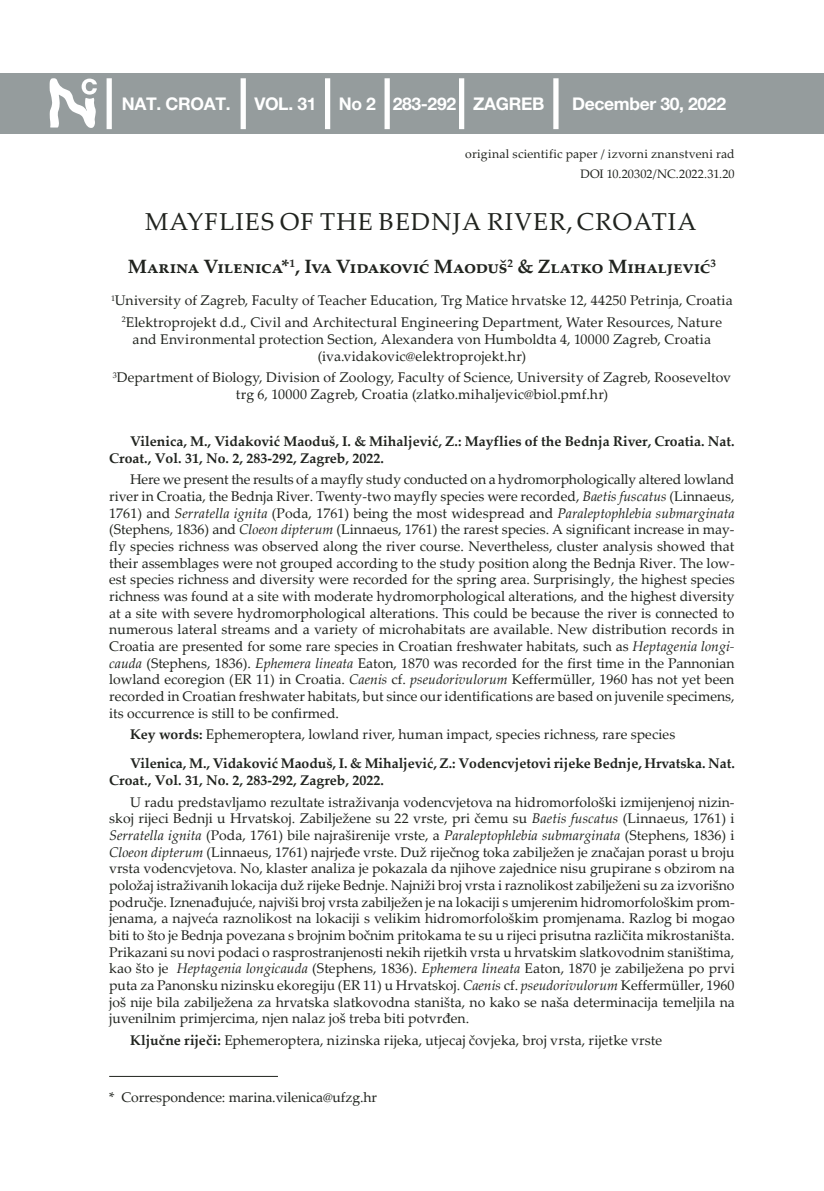
<style>
.page{position:relative;width:824px;height:1191px;background:#fff}
.page>*{position:absolute;margin:0;border:0;box-sizing:border-box;transform-origin:0 0}
.t1{font:24.5px "Palatino Linotype";letter-spacing:.05em;color:#20231e}
.t2{font:700 19.25px "Palatino Linotype";color:#20231e}
.t3{font:700 17.5px "Helvetica Neue LT Pro";letter-spacing:-.02em;color:#fff}
.t4{font:14px/16.6px "Palatino Linotype";letter-spacing:.005em;color:#20231e;text-align:center}
.t5{font:700 14px/16.6px "Palatino Linotype";color:#20231e}
.t6{font:12.25px/19.8px "Palatino Linotype";letter-spacing:.015em;color:#20231e;text-align:right}
.s1{font-style:italic}
.s2{font-weight:400}
.s3{font-weight:700}
</style>
<div class="page">
<div style="left:0;top:73px;width:823px;height:61px;background:#959c9d"></div>
<div style="left:107px;top:78px;width:5px;height:51px;background:#fff"></div>
<div style="left:240px;top:78px;width:6px;height:51px;background:#fff"></div>
<div style="left:325px;top:78px;width:5px;height:51px;background:#fff"></div>
<div style="left:384px;top:78px;width:6px;height:51px;background:#fff"></div>
<div style="left:459px;top:78px;width:5px;height:51px;background:#fff"></div>
<div style="left:553px;top:78px;width:5px;height:51px;background:#fff"></div>
<svg style="left:50px;top:78px;width:47px;height:50px"></svg>
<hr style="left:109px;top:1076px;width:169px;height:1px;background:#20231e">
<p class="t3" style="left:122px;top:93px;width:110px">NAT. CROAT.</p>
<p class="t3" style="left:254px;top:93px;width:64px">VOL. 31</p>
<p class="t3" style="left:339px;top:93px;width:207px">No 2 283-292 ZAGREB</p>
<p class="t3" style="left:572px;top:93px;width:155px">December 30, 2022</p>
<p class="t6" style="left:465px;top:143px;width:271px">original scientific paper / izvorni znanstveni rad<br>DOI 10.20302/NC.2022.31.20</p>
<h1 class="t1" style="left:145px;top:205px;width:553px">MAYFLIES OF THE BEDNJA RIVER, CROATIA</h1>
<h2 class="t2" style="left:128px;top:253px;width:589px">Marina Vilenica*<sup>1</sup>, Iva Vidaković Maoduš<sup>2</sup> &amp; Zlatko Mihaljević<sup>3</sup></h2>
<p class="t4" style="left:111px;top:289px;width:623px;line-height:21.9px"><sup>1</sup>University of Zagreb, Faculty of Teacher Education, Trg Matice hrvatske 12, 44250 Petrinja, Croatia<br><sup>2</sup>Elektroprojekt d.d., Civil and Architectural Engineering Department, Water Resources, Nature</p>
<p class="t4" style="left:133px;top:330px;width:580px">and Environmental protection Section, Alexandera von Humboldta 4, 10000 Zagreb, Croatia (iva.vidakovic@elektroprojekt.hr)</p>
<p class="t4" style="left:113px;top:369px;width:620px"><sup>3</sup>Department of Biology, Division of Zoology, Faculty of Science, University of Zagreb, Rooseveltov trg 6, 10000 Zagreb, Croatia (zlatko.mihaljevic@biol.pmf.hr)</p>
<p class="t5" style="left:109px;top:432px;width:627px;text-indent:21px">Vilenica, M., Vidaković Maoduš, I. &amp; Mihaljević, Z.: Mayflies of the Bednja River, Croatia. Nat.<br>Croat., Vol. 31, No. 2, 283-292, Zagreb, 2022.</p>
<p class="t4" style="left:109px;top:471px;width:627px;text-align:justify;text-indent:21px">Here we present the results of a mayfly study conducted on a hydromorphologically altered lowland river in Croatia, the Bednja River. Twenty-two mayfly species were recorded, <span class="s1">Baetis fuscatus</span> (Linnaeus, 1761) and <span class="s1">Serratella ignita</span> (Poda, 1761) being the most widespread and <span class="s1">Paraleptophlebia submarginata </span>(Stephens, 1836) and <span class="s1">Cloeon dipterum</span> (Linnaeus, 1761) the rarest species. A significant increase in may&shy;fly species richness was observed along the river course. Nevertheless, cluster analysis showed that their assemblages were not grouped according to the study position along the Bednja River. The low&shy;est species richness and diversity were recorded for the spring area. Surprisingly, the highest species richness was found at a site with moderate hydromorphological alterations, and the highest diversity at a site with severe hydromorphological alterations. This could be because the river is connected to numerous lateral streams and a variety of microhabitats are available. New distribution records in Croatia are presented for some rare species in Croatian freshwater habitats, such as <span class="s1">Heptagenia longi&shy;cauda</span> (Stephens, 1836). <span class="s1">Ephemera lineata</span> Eaton, 1870 was recorded for the first time in the Pannonian lowland ecoregion (ER 11) in Croatia. <span class="s1">Caenis</span> cf. <span class="s1">pseudorivulorum</span> Keffermüller, 1960 has not yet been recorded in Croatian freshwater habitats, but since our identifications are based on juvenile specimens, its occurrence is still to be confirmed.</p>
<p class="t5" style="left:130px;top:719px;width:606px;line-height:29.1px">Key words: <span class="s2">Ephemeroptera, lowland river, human impact, species richness, rare species<br></span>Vilenica, M., Vidaković Maoduš, I. &amp; Mihaljević, Z.: Vodencvjetovi rijeke Bednje, Hrvatska. Nat.</p>
<p class="t5" style="left:109px;top:771px;width:276px">Croat., Vol. 31, No. 2, 283-292, Zagreb, 2022.</p>
<p class="t4" style="left:109px;top:793px;width:627px;text-align:justify;text-indent:21px">U radu predstavljamo rezultate istraživanja vodencvjetova na hidromorfološki izmijenjenoj nizin&shy;skoj rijeci Bednji u Hrvatskoj. Zabilježene su 22 vrste, pri čemu su <span class="s1">Baetis fuscatus</span> (Linnaeus, 1761) i <span class="s1">Serratella ignita</span> (Poda, 1761) bile najraširenije vrste, a <span class="s1">Paraleptophlebia submarginata</span> (Stephens, 1836) i <span class="s1">Cloeon dipterum</span> (Linnaeus, 1761) najrjeđe vrste. Duž riječnog toka zabilježen je značajan porast u broju vrsta vodencvjetova. No, klaster analiza je pokazala da njihove zajednice nisu grupirane s obzirom na položaj istraživanih lokacija duž rijeke Bednje. Najniži broj vrsta i raznolikost zabilježeni su za izvorišno područje. Iznenađujuće, najviši broj vrsta zabilježen je na lokaciji s umjerenim hidromorfološkim prom&shy;jenama, a najveća raznolikost na lokaciji s velikim hidromorfološkim promjenama. Razlog bi mogao biti to što je Bednja povezana s brojnim bočnim pritokama te su u rijeci prisutna različita mikrostaništa.<br>Prikazani su novi podaci o rasprostranjenosti nekih rijetkih vrsta u hrvatskim slatkovodnim staništima, kao što je <span class="s1">Heptagenia longicauda</span> (Stephens, 1836). <span class="s1">Ephemera lineata</span> Eaton, 1870 je zabilježena po prvi puta za Panonsku nizinsku ekoregiju (ER 11) u Hrvatskoj. <span class="s1">Caenis</span> cf. <span class="s1">pseudorivulorum</span> Keffermüller, 1960 još nije bila zabilježena za hrvatska slatkovodna staništa, no kako se naša determinacija temeljila na juvenilnim primjercima, njen nalaz još treba biti potvrđen.</p>
<p class="t4" style="left:130px;top:1031px;width:533px"><span class="s3">Ključne riječi:</span> Ephemeroptera, nizinska rijeka, utjecaj čovjeka, broj vrsta, rijetke vrste</p>
<p class="t4" style="left:109px;top:1088px;width:269px">* Correspondence: marina.vilenica@ufzg.hr</p>
</div>
